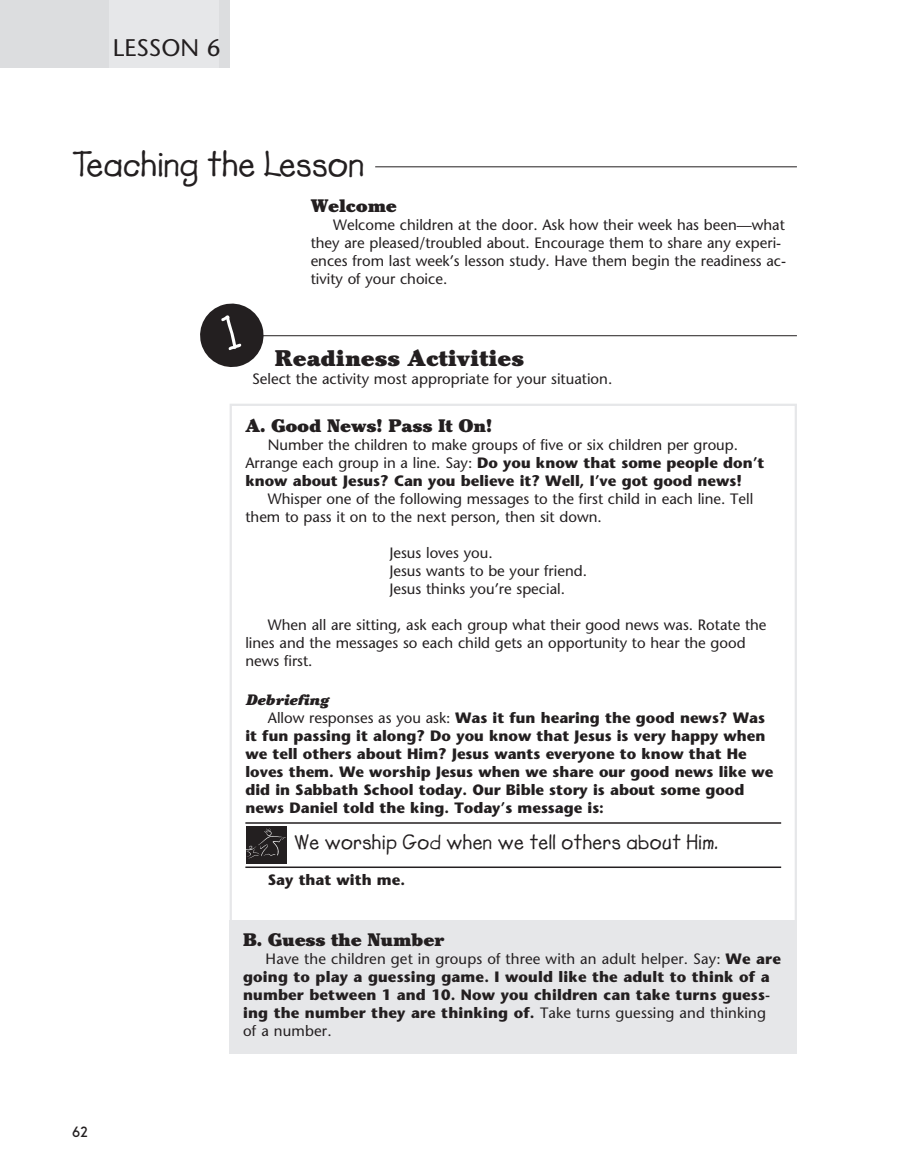
<style>
.page{position:relative;width:905px;height:1175px;background:#fff}
.page>*{position:absolute;margin:0;border:0;box-sizing:border-box;transform-origin:0 0}
.t1{font:36px "Lemonade ICG Bold";color:#231f20}
.t2{font:24px "Stone Sans";color:#231f20}
.t3{font:900 22.5px "Cheltenham";color:#231f20}
.t4{font:21px "Lemonade ICG Bold";letter-spacing:.015em;color:#231f20}
.t5{font:900 18px "Cheltenham";letter-spacing:-.01em;color:#231f20}
.t6{font:15px/18px "Stone Sans";color:#231f20}
.t7{font:700 15px/18px "Stone Sans";color:#231f20}
.t8{font:italic 900 15px "Cheltenham";color:#231f20}
.t9{font:700 15px "New Garden";color:#231f20}
.s1{font-weight:700}
.s2{font-weight:400}
</style>
<div class="page">
<div style="left:0;top:0;width:109px;height:68px;background:#dcdddf"></div>
<div style="left:109px;top:0;width:110px;height:68px;background:#e6e7e9"></div>
<div style="left:219px;top:0;width:11px;height:68px;background:#dcdddf"></div>
<hr style="left:375px;top:166px;width:421px;height:1px;background:#231f20">
<hr style="left:248px;top:335px;width:548px;height:1px;background:#231f20">
<hr style="left:245px;top:822px;width:536px;height:1px;background:#231f20">
<hr style="left:245px;top:866px;width:536px;height:2px;background:#231f20">
<div style="left:247px;top:826px;width:40px;height:37px;background:#231f20"></div>
<svg style="left:247px;top:828px;width:39px;height:30px"></svg>
<div style="left:230px;top:919px;width:566px;height:134px;background:#e6e7e9"></div>
<svg style="left:200px;top:303px;width:67px;height:64px"></svg>
<h2 class="t2" style="left:113px;top:38px;width:109px">LESSON 6</h2>
<h1 class="t1" style="left:72px;top:143px;width:294px">Teaching the Lesson</h1>
<p class="t5" style="left:310px;top:199px;width:88px">Welcome</p>
<p class="t6" style="left:310px;top:218px;width:477px;text-indent:22px">Welcome children at the door. Ask how their week has been—what they are pleased/troubled about. Encourage them to share any experi&shy;ences from last week’s lesson study. Have them begin the readiness ac&shy;tivity of your choice.</p>
<h3 class="t3" style="left:274px;top:349px;width:251px">Readiness Activities</h3>
<p class="t6" style="left:252px;top:371px;width:361px">Select the activity most appropriate for your situation.</p>
<p class="t5" style="left:245px;top:418px;width:249px">A. Good News! Pass It On!</p>
<p class="t6" style="left:245px;top:437px;width:520px;text-indent:22px">Number the children to make groups of five or six children per group.<br>Arrange each group in a line. Say: <span class="s1">Do you know that some people don’t know about Jesus? Can you believe it? Well, I’ve got good news!</span></p>
<p class="t6" style="left:245px;top:491px;width:509px;text-indent:22px">Whisper one of the following messages to the first child in each line. Tell them to pass it on to the next person, then sit down.</p>
<p class="t6" style="left:389px;top:545px;width:199px">Jesus loves you.<br>Jesus wants to be your friend.<br>Jesus thinks you’re special.</p>
<p class="t6" style="left:245px;top:617px;width:522px;text-indent:22px">When all are sitting, ask each group what their good news was. Rotate the lines and the messages so each child gets an opportunity to hear the good news first.</p>
<p class="t8" style="left:245px;top:694px;width:85px">Debriefing</p>
<p class="t7" style="left:245px;top:710px;width:529px;text-indent:22px"><span class="s2">Allow responses as you ask:</span> Was it fun hearing the good news? Was it fun passing it along? Do you know that Jesus is very happy when we tell others about Him? Jesus wants everyone to know that He loves them. We worship Jesus when we share our good news like we did in Sabbath School today. Our Bible story is about some good news Daniel told the king. Today’s message is:</p>
<h3 class="t4" style="left:294px;top:829px;width:425px">We worship God when we tell others about Him.</h3>
<p class="t7" style="left:268px;top:872px;width:139px">Say that with me.</p>
<p class="t9" style="left:72px;top:1123px;width:17px">62</p>
<p class="t5" style="left:243px;top:932px;width:203px">B. Guess the Number</p>
<p class="t7" style="left:243px;top:951px;width:539px;text-indent:22px"><span class="s2">Have the children get in groups of three with an adult helper. Say:</span> We are going to play a guessing game. I would like the adult to think of a number between 1 and 10. Now you children can take turns guess&shy;ing the number they are thinking of. <span class="s2">Take turns guessing and thinking of a number.</span></p>
</div>
